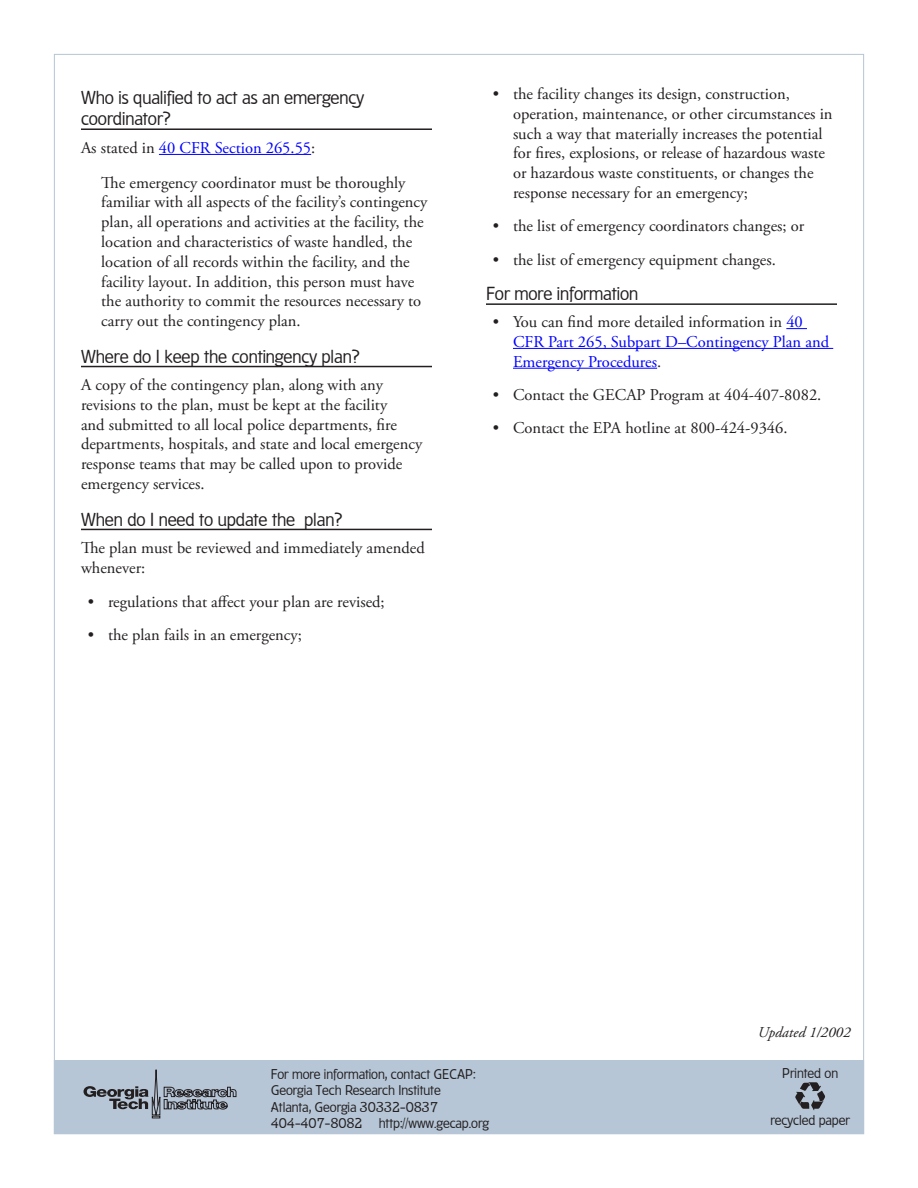
<style>
.page{position:relative;width:918px;height:1188px;background:#fff}
.page>*{position:absolute;margin:0;border:0;box-sizing:border-box;transform-origin:0 0}
.SMALL_HEADING{font:18px/21.6px "TF Maltby Antique";color:#231f20}
.Body_Text{font:16.5px/19.8px "Adobe Garamond Pro";color:#231f20}
.Body_Text-2{font:16.5px/19.8px "Adobe Garamond Pro";color:#00f}
.t1{font:italic 15px "Adobe Garamond Pro";color:#231f20}
.t2{font:13.5px "TF Maltby Antique";color:#231f20}
.s1{color:#231f20}
</style>
<div class="page">
<hr style="left:81px;top:128px;width:351px;height:2px;background:#231f20">
<hr style="left:159px;top:154px;width:152px;height:1px;background:#00f">
<hr style="left:81px;top:366px;width:351px;height:1px;background:#231f20">
<hr style="left:81px;top:529px;width:351px;height:1px;background:#231f20">
<hr style="left:486px;top:303px;width:351px;height:2px;background:#231f20">
<svg style="left:786px;top:328px;width:21px;height:1px"></svg>
<hr style="left:513px;top:348px;width:320px;height:1px;background:#00f">
<hr style="left:513px;top:368px;width:144px;height:1px;background:#00f">
<div style="left:54px;top:1060px;width:810px;height:74px;background:#b6c6d6"></div>
<svg style="left:84px;top:1069px;width:152px;height:49px"></svg>
<svg style="left:795px;top:1082px;width:30px;height:28px"></svg>
<p class="SMALL_HEADING" style="left:81px;top:87px;width:284px">Who is qualified to act as an emergency coordinator?</p>
<p class="Body_Text-2" style="left:81px;top:138px;width:236px"><span class="s1">As stated in</span> 40 CFR Section 265.55<span class="s1">:</span></p>
<p class="Body_Text" style="left:101px;top:173px;width:328px">The emergency coordinator must be thoroughly familiar with all aspects of the facility’s contingency plan, all operations and activities at the facility, the location and characteristics of waste handled, the location of all records within the facility, and the facility layout. In addition, this person must have the authority to commit the resources necessary to carry out the contingency plan.</p>
<p class="SMALL_HEADING" style="left:81px;top:346px;width:281px">Where do I keep the contingency plan?</p>
<p class="Body_Text" style="left:81px;top:376px;width:343px">A copy of the contingency plan, along with any revisions to the plan, must be kept at the facility<br>and submitted to all local police departments, fire departments, hospitals, and state and local emergency response teams that may be called upon to provide emergency services.</p>
<p class="SMALL_HEADING" style="left:81px;top:508px;width:263px">When do I need to update the plan?</p>
<p class="Body_Text" style="left:81px;top:538px;width:345px">The plan must be reviewed and immediately amended whenever:</p>
<p class="Body_Text" style="left:88px;top:592px;width:299px">• regulations that affect your plan are revised;</p>
<p class="Body_Text" style="left:88px;top:626px;width:216px">• the plan fails in an emergency;</p>
<p class="Body_Text" style="left:513px;top:84px;width:321px;text-indent:-20px">• the facility changes its design, construction, operation, maintenance, or other circumstances in such a way that materially increases the potential for fires, explosions, or release of hazardous waste or hazardous waste constituents, or changes the response necessary for an emergency;</p>
<p class="Body_Text" style="left:493px;top:217px;width:313px">• the list of emergency coordinators changes; or</p>
<p class="Body_Text" style="left:493px;top:250px;width:285px">• the list of emergency equipment changes.</p>
<p class="SMALL_HEADING" style="left:486px;top:283px;width:154px">For more information</p>
<p class="Body_Text-2" style="left:513px;top:312px;width:318px;text-indent:-20px"><span class="s1">• You can find more detailed information in</span> 40<br>CFR Part 265, Subpart D–Contingency Plan and<br>Emergency Procedures<span class="s1">.</span></p>
<p class="Body_Text" style="left:493px;top:385px;width:330px">• Contact the GECAP Program at 404-407-8082.</p>
<p class="Body_Text" style="left:493px;top:419px;width:296px">• Contact the EPA hotline at 800-424-9346.</p>
<p class="t1" style="left:758px;top:1023px;width:94px">Updated 1/2002</p>
<p class="t2" style="left:271px;top:1067px;width:206px">For more information, contact GECAP:</p>
<p class="t2" style="left:271px;top:1083px;width:171px">Georgia Tech Research Institute</p>
<p class="t2" style="left:271px;top:1099px;width:169px">Atlanta, Georgia 30332-0837</p>
<p class="t2" style="left:271px;top:1115px;width:220px">404-407-8082 http://www.gecap.org</p>
<p class="t2" style="left:782px;top:1065px;width:57px">Printed on</p>
<p class="t2" style="left:770px;top:1113px;width:81px">recycled paper</p>
</div>
